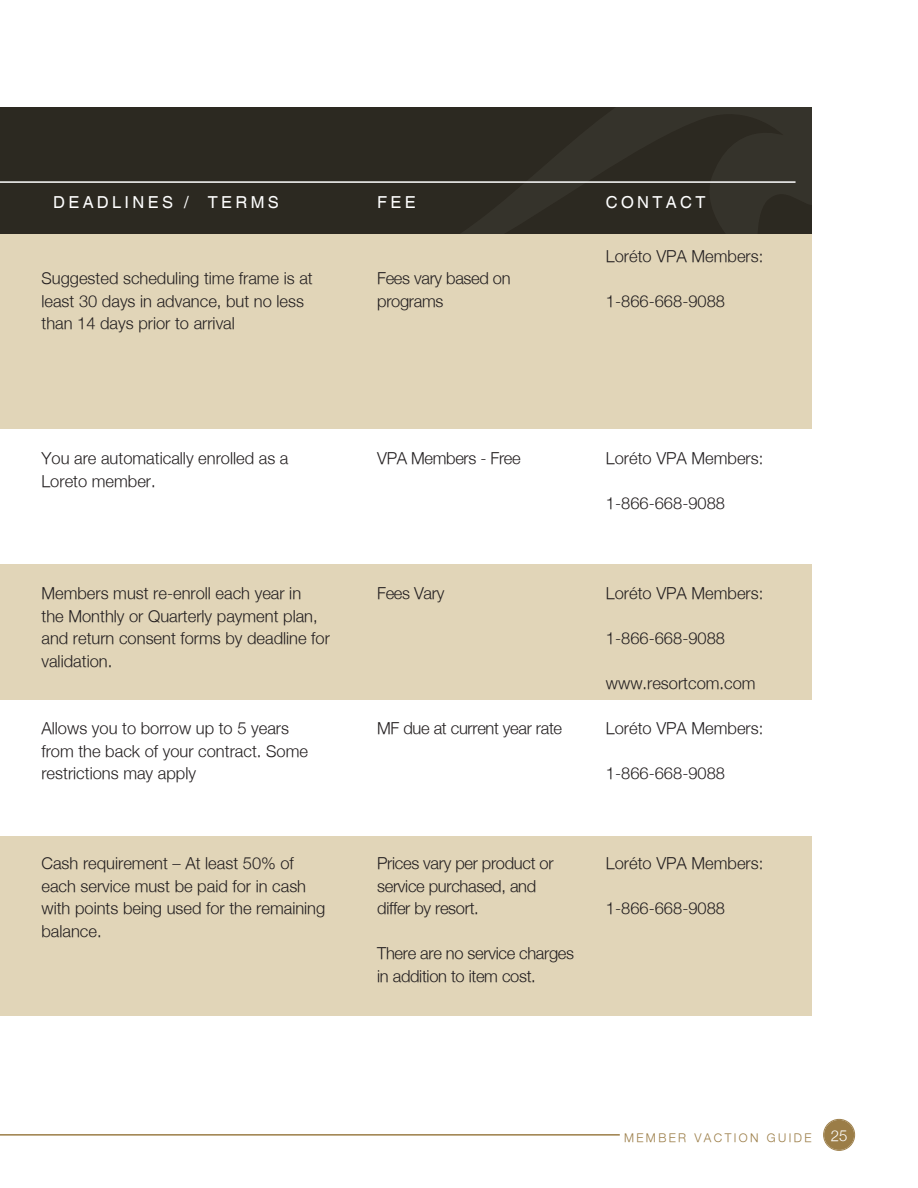
<style>
.page{position:relative;width:918px;height:1188px;background:#fff}
.page>*{position:absolute;margin:0;border:0;box-sizing:border-box;transform-origin:0 0}
.t1{font:300 16.5px "Helvetica Neue";color:#231f20}
.t2{font:300 16.5px "Helvetica Neue";letter-spacing:-.02em;color:#231f20}
.t3{font:16.5px "Helvetica";letter-spacing:.2em;color:#fff}
.t4{font:300 15px "Helvetica Neue";color:#fff}
.t5{font:300 12px "Helvetica Neue";letter-spacing:.2em;color:#9b7d47}
</style>
<div class="page">
<div style="left:824px;top:1120px;width:30px;height:30px;background:#9b7d47;border-radius:50%"></div>
<div style="left:823px;top:1119px;width:32px;height:32px;border:1px solid #9b7d47;border-radius:50%"></div>
<div style="left:825px;top:1121px;width:29px;height:28px;border:1px solid #9b7d47;border-radius:50%"></div>
<hr style="left:0;top:1134px;width:620px;height:2px;background:#9b7d47">
<div style="left:0;top:107px;width:812px;height:127px;background:#2c2921"></div>
<div style="left:0;top:234px;width:812px;height:194px;background:#e1d5b8"></div>
<div style="left:0;top:564px;width:812px;height:136px;background:#e1d5b8"></div>
<div style="left:0;top:836px;width:812px;height:180px;background:#e1d5b8"></div>
<hr style="left:0;top:181px;width:796px;height:2px;background:#fff">
<p class="t3" style="left:53px;top:193px;width:227px">DEADLINES / TERMS</p>
<p class="t3" style="left:377px;top:193px;width:40px">FEE</p>
<p class="t3" style="left:606px;top:193px;width:101px">CONTACT</p>
<p class="t1" style="left:41px;top:268px;width:273px">Suggested scheduling time frame is at</p>
<p class="t1" style="left:41px;top:291px;width:264px">least 30 days in advance, but no less</p>
<p class="t1" style="left:41px;top:313px;width:195px">than 14 days prior to arrival</p>
<p class="t2" style="left:377px;top:268px;width:135px">Fees vary based on</p>
<p class="t2" style="left:377px;top:291px;width:68px">programs</p>
<p class="t1" style="left:606px;top:246px;width:159px">Loréto VPA Members:</p>
<p class="t1" style="left:606px;top:291px;width:121px">1-866-668-9088</p>
<p class="t1" style="left:41px;top:448px;width:248px">You are automatically enrolled as a</p>
<p class="t1" style="left:41px;top:471px;width:116px">Loreto member.</p>
<p class="t1" style="left:41px;top:583px;width:261px">Members must re-enroll each year in</p>
<p class="t1" style="left:41px;top:606px;width:278px">the Monthly or Quarterly payment plan,</p>
<p class="t1" style="left:41px;top:628px;width:290px">and return consent forms by deadline for</p>
<p class="t1" style="left:41px;top:651px;width:72px">validation.</p>
<p class="t1" style="left:41px;top:718px;width:249px">Allows you to borrow up to 5 years</p>
<p class="t1" style="left:41px;top:741px;width:268px">from the back of your contract. Some</p>
<p class="t1" style="left:41px;top:763px;width:156px">restrictions may apply</p>
<p class="t1" style="left:41px;top:853px;width:254px">Cash requirement – At least 50% of</p>
<p class="t1" style="left:41px;top:876px;width:266px">each service must be paid for in cash</p>
<p class="t1" style="left:41px;top:898px;width:285px">with points being used for the remaining</p>
<p class="t1" style="left:41px;top:921px;width:62px">balance.</p>
<p class="t2" style="left:377px;top:448px;width:145px">VPA Members - Free</p>
<p class="t1" style="left:606px;top:448px;width:159px">Loréto VPA Members:</p>
<p class="t1" style="left:606px;top:493px;width:121px">1-866-668-9088</p>
<p class="t2" style="left:377px;top:583px;width:69px">Fees Vary</p>
<p class="t2" style="left:377px;top:718px;width:187px">MF due at current year rate</p>
<p class="t1" style="left:606px;top:583px;width:159px">Loréto VPA Members:</p>
<p class="t1" style="left:606px;top:628px;width:121px">1-866-668-9088</p>
<p class="t1" style="left:606px;top:673px;width:151px">www.resortcom.com</p>
<p class="t1" style="left:606px;top:718px;width:159px">Loréto VPA Members:</p>
<p class="t1" style="left:606px;top:763px;width:121px">1-866-668-9088</p>
<p class="t2" style="left:377px;top:853px;width:178px">Prices vary per product or</p>
<p class="t2" style="left:377px;top:876px;width:161px">service purchased, and</p>
<p class="t2" style="left:377px;top:898px;width:103px">differ by resort.</p>
<p class="t2" style="left:377px;top:943px;width:198px">There are no service charges</p>
<p class="t2" style="left:377px;top:966px;width:160px">in addition to item cost.</p>
<p class="t1" style="left:606px;top:853px;width:159px">Loréto VPA Members:</p>
<p class="t1" style="left:606px;top:898px;width:121px">1-866-668-9088</p>
<p class="t5" style="left:624px;top:1130px;width:189px">MEMBER VACTION GUIDE</p>
<p class="t4" style="left:831px;top:1127px;width:18px">25</p>
</div>
